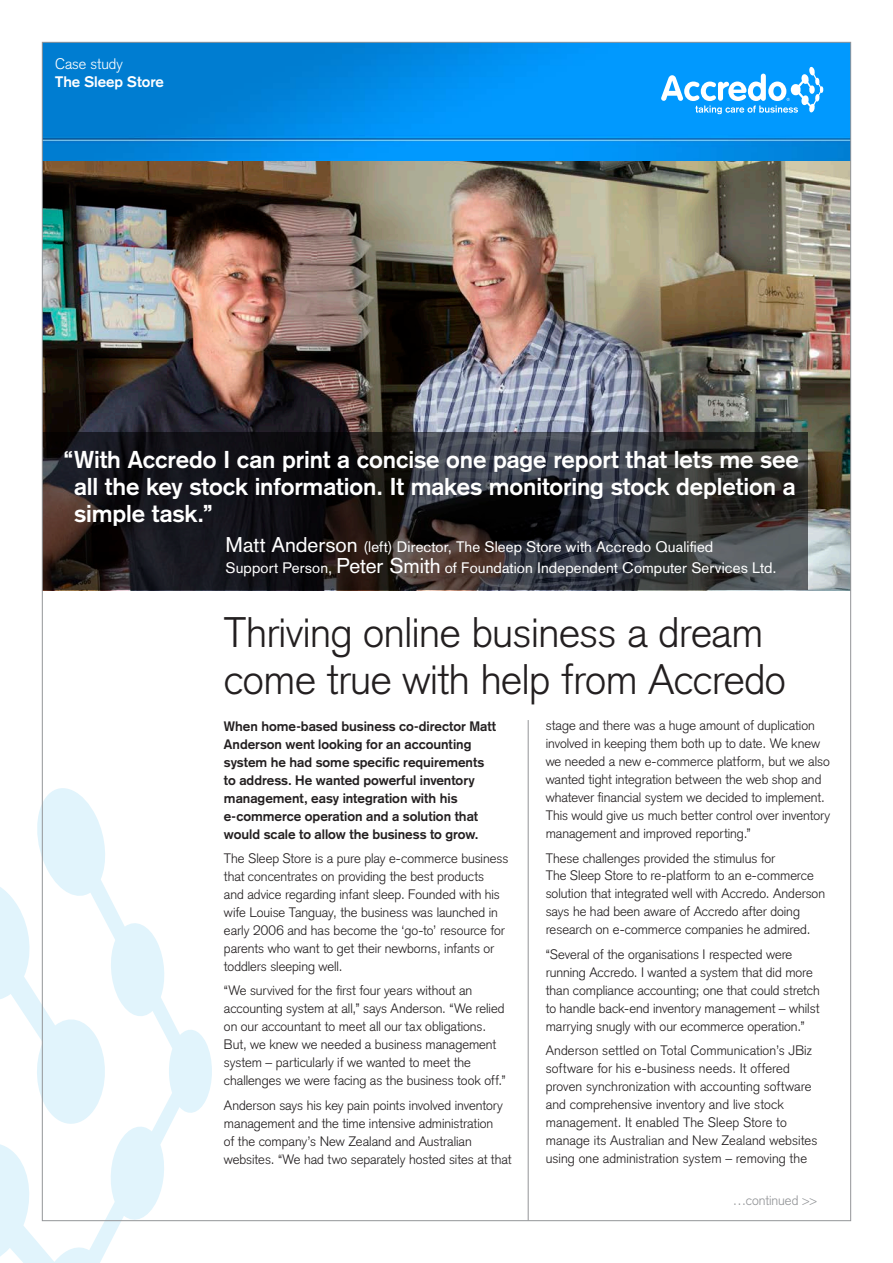
<style>
.page{position:relative;width:893px;height:1263px;background:#fff}
.page>*{position:absolute;margin:0;border:0;box-sizing:border-box;transform-origin:0 0}
.t1{font:300 42px/46.5px "Akzidenz Grotesk";letter-spacing:-.01em;color:#231f20}
.t2{font:700 24px/27px "Akzidenz Grotesk";letter-spacing:-.005em;color:#fff}
.t3{font:15px/21px "Akzidenz Grotesk";letter-spacing:.005em;color:#fff}
.t4{font:700 15px "Akzidenz Grotesk";color:#fff}
.t5{font:300 15px "Akzidenz Grotesk";color:#fff}
.t6{font:300 13.5px/18px "Akzidenz Grotesk";color:#231f20}
.t7{font:700 13.5px/18px "Akzidenz Grotesk";color:#231f20}
.t8{font:300 13.5px "Akzidenz Grotesk";color:#939598}
.s1{font-size:21px}
</style>
<div class="page">
<svg style="left:0;top:780px;width:214px;height:483px"></svg>
<img style="left:42px;top:42px;width:809px;height:1179px">
<p class="t5" style="left:55px;top:55px;width:69px">Case study</p>
<p class="t4" style="left:55px;top:73px;width:110px">The Sleep Store</p>
<h2 class="t2" style="left:74px;top:446px;width:726px;text-indent:-10px">“With Accredo I can print a concise one page report that lets me see all the key stock information. It makes monitoring stock depletion a simple task.”</h2>
<p class="t3" style="left:226px;top:536px;width:553px"><span class="s1">Matt Anderson</span> (left) Director, The Sleep Store with Accredo Qualified<br>Support Person, <span class="s1">Peter Smith</span> of Foundation Independent Computer Services Ltd.</p>
<h1 class="t1" style="left:224px;top:610px;width:563px">Thriving online business a dream come true with help from Accredo</h1>
<p class="t7" style="left:224px;top:717px;width:274px">When home-based business co-director Matt Anderson went looking for an accounting system he had some specific requirements to address. He wanted powerful inventory management, easy integration with his e-commerce operation and a solution that would scale to allow the business to grow.</p>
<p class="t6" style="left:224px;top:849px;width:286px">The Sleep Store is a pure play e-commerce business that concentrates on providing the best products<br>and advice regarding infant sleep. Founded with his wife Louise Tanguay, the business was launched in early 2006 and has become the ‘go-to’ resource for parents who want to get their newborns, infants or toddlers sleeping well.</p>
<p class="t6" style="left:224px;top:982px;width:283px">“We survived for the first four years without an accounting system at all,” says Anderson. “We relied on our accountant to meet all our tax obligations.<br>But, we knew we needed a business management system – particularly if we wanted to meet the challenges we were facing as the business took off.”</p>
<p class="t6" style="left:224px;top:1096px;width:289px">Anderson says his key pain points involved inventory management and the time intensive administration<br>of the company’s New Zealand and Australian websites. “We had two separately hosted sites at that</p>
<p class="t6" style="left:546px;top:716px;width:286px">stage and there was a huge amount of duplication involved in keeping them both up to date. We knew we needed a new e-commerce platform, but we also wanted tight integration between the web shop and whatever financial system we decided to implement.<br>This would give us much better control over inventory management and improved reporting.”</p>
<p class="t6" style="left:546px;top:849px;width:281px">These challenges provided the stimulus for<br>The Sleep Store to re-platform to an e-commerce solution that integrated well with Accredo. Anderson says he had been aware of Accredo after doing research on e-commerce companies he admired.</p>
<p class="t6" style="left:546px;top:945px;width:276px">“Several of the organisations I respected were running Accredo. I wanted a system that did more than compliance accounting; one that could stretch to handle back-end inventory management – whilst marrying snugly with our ecommerce operation.”</p>
<p class="t6" style="left:546px;top:1042px;width:273px">Anderson settled on Total Communication’s JBiz software for his e-business needs. It offered proven synchronization with accounting software and comprehensive inventory and live stock management. It enabled The Sleep Store to manage its Australian and New Zealand websites using one administration system – removing the</p>
<p class="t8" style="left:733px;top:1193px;width:86px">…continued &gt;&gt;</p>
</div>
